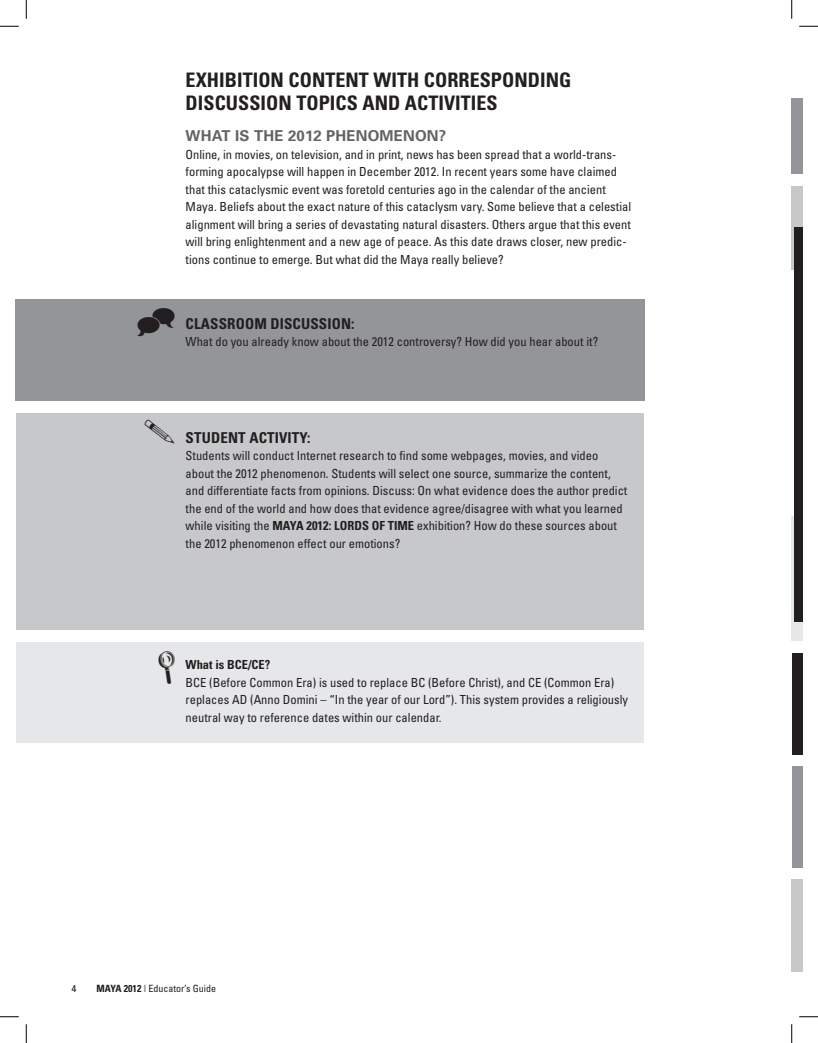
<style>
.page{position:relative;width:818px;height:1043px;background:#fff}
.page>*{position:absolute;margin:0;border:0;box-sizing:border-box;transform-origin:0 0}
.t1{font:39.38px "Webdings";color:#231f20}
.t2{font:700 condensed 20px/22.5px "Univers";letter-spacing:.005em;color:#231f20}
.t3{font:700 condensed 15px "Univers";letter-spacing:.01em;color:#231f20}
.t4{font:700 15px "Univers";letter-spacing:.01em;color:#636366}
.t5{font:condensed 12.5px/17.5px "Univers";color:#231f20}
.t6{font:700 condensed 12.5px "Univers";color:#231f20}
.t7{font:condensed 10px "Univers";color:#231f20}
.t8{font:10px "Univers";color:#231f20}
.s1{font-weight:700}
</style>
<div class="page">
<div style="left:15px;top:299px;width:629px;height:102px;background:#939598"></div>
<div style="left:16px;top:413px;width:628px;height:216px;background:#c7c8ca"></div>
<div style="left:16px;top:642px;width:628px;height:100px;background:#e6e7e9"></div>
<div style="left:791px;top:186px;width:11px;height:83px;background:#c7c8ca"></div>
<div style="left:791px;top:98px;width:11px;height:76px;background:#939598"></div>
<div style="left:792px;top:766px;width:10px;height:102px;background:#939598"></div>
<div style="left:791px;top:879px;width:11px;height:92px;background:#c7c8ca"></div>
<div style="left:791px;top:516px;width:11px;height:125px;background:#e6e7e9"></div>
<div style="left:794px;top:228px;width:8px;height:393px;background:#231f20"></div>
<div style="left:792px;top:653px;width:10px;height:102px;background:#231f20"></div>
<svg style="left:0;top:25px;width:19px;height:2px"></svg>
<svg style="left:799px;top:25px;width:19px;height:2px"></svg>
<svg style="left:0;top:1016px;width:19px;height:1px"></svg>
<svg style="left:799px;top:1016px;width:19px;height:1px"></svg>
<svg style="left:25px;top:0;width:2px;height:19px"></svg>
<svg style="left:25px;top:1024px;width:2px;height:18px"></svg>
<svg style="left:791px;top:0;width:1px;height:19px"></svg>
<svg style="left:791px;top:1024px;width:1px;height:18px"></svg>
<h2 class="t2" style="left:185px;top:68px;width:387px">EXHIBITION CONTENT WITH CORRESPONDING<br>DISCUSSION TOPICS AND ACTIVITIES</h2>
<p class="t4" style="left:185px;top:126px;width:79px">WHATIS THE</p>
<p class="t4" style="left:288px;top:126px;width:60px">2012 PHENO</p>
<p class="t4" style="left:379px;top:126px;width:27px">MENON</p>
<p class="t4" style="left:438px;top:126px;width:9px">?</p>
<p class="t5" style="left:185px;top:145px;width:447px">Online, in movies, on television, and in print, news has been spread that a world-trans&shy;forming apocalypse will happen in December 2012. In recent years some have claimed that this cataclysmic event was foretold centuries ago in the calendar of the ancient Maya. Beliefs about the exact nature of this cataclysm vary. Some believe that a celestial alignment will bring a series of devastating natural disasters. Others argue that this event will bring enlightenment and a new age of peace. As this date draws closer, new predic&shy;tions continue to emerge. But what did the Maya really believe?</p>
<p class="t3" style="left:185px;top:314px;width:18px">CLASS</p>
<p class="t3" style="left:227px;top:314px;width:20px">ROOM</p>
<p class="t3" style="left:270px;top:314px;width:24px">DISCUSS</p>
<p class="t3" style="left:327px;top:314px;width:29px">ION:</p>
<p class="t5" style="left:185px;top:332px;width:414px">What do you already know about the 2012 controversy? How did you hear about it?</p>
<p class="t3" style="left:185px;top:428px;width:19px">STUDENT</p>
<p class="t3" style="left:249px;top:428px;width:62px">ACTIVITY:</p>
<p class="t5" style="left:185px;top:446px;width:443px">Students will conduct Internet research to find some webpages, movies, and video about the 2012 phenomenon. Students will select one source, summarize the content, and differentiate facts from opinions. Discuss: On what evidence does the author predict the end of the world and how does that evidence agree/disagree with what you learned while visiting the <span class="s1">MAYA 2012: LORDS OF TIME</span> exhibition? How do these sources about the 2012 phenomenon effect our emotions?</p>
<h1 class="t1" style="left:148px;top:647px;width:41px">●</h1>
<p class="t6" style="left:185px;top:657px;width:86px">WHAT IS BCE/CE?</p>
<p class="t5" style="left:185px;top:673px;width:444px">BCE (Before Common Era) is used to replace BC (Before Christ), and CE (Common Era) replaces AD (Anno Domini – “In the year of our Lord”). This system provides a religiously neutral way to reference dates within our calendar.</p>
<p class="t8" style="left:71px;top:982px;width:7px">4</p>
<p class="t7" style="left:96px;top:982px;width:121px"><span class="s1">MAYA 2012</span> | Educator’s Guide</p>
</div>
